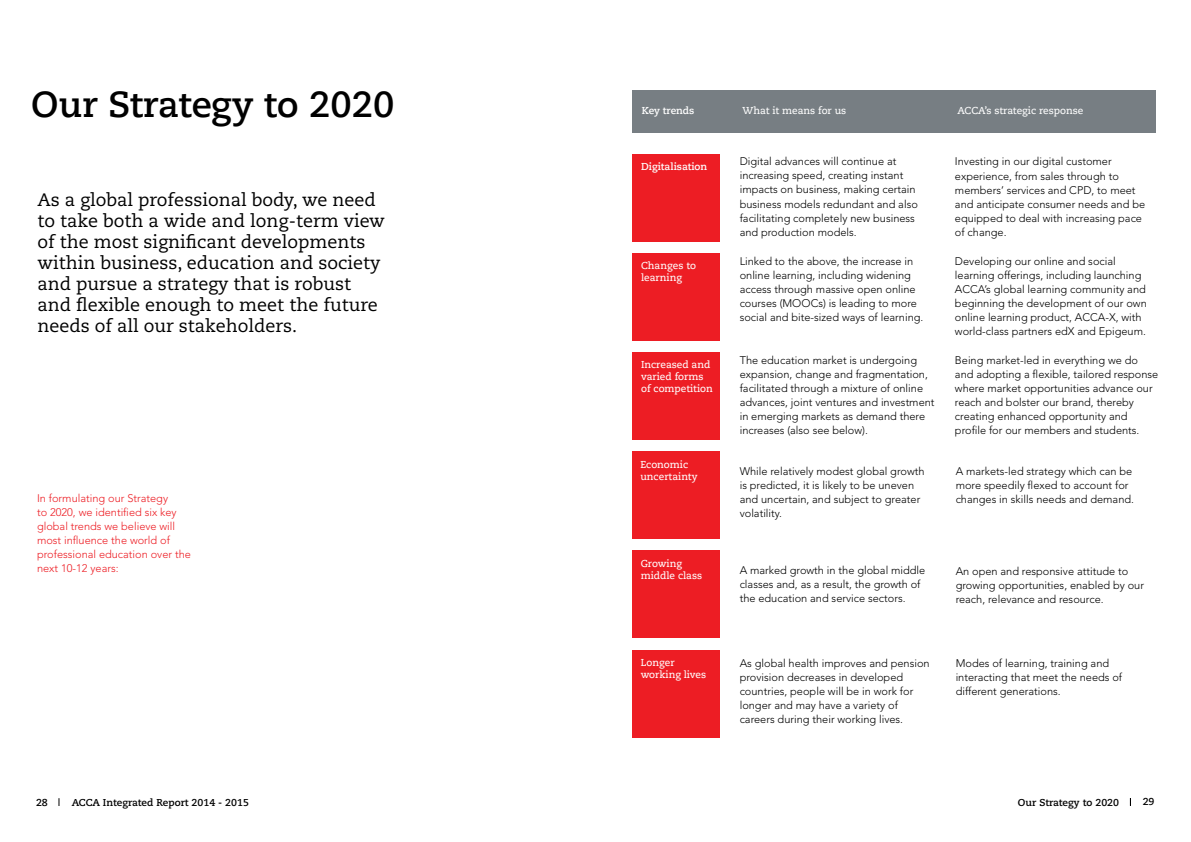
<style>
.page{position:relative;width:1191px;height:842px;background:#fff}
.page>*{position:absolute;margin:0;border:0;box-sizing:border-box;transform-origin:0 0}
.t1{font:700 36px "Caeciliae Text";color:#000}
.t2{font:18px/21px "Caecilia LT Std";color:#000}
.t3{font:300 11px/14px "Avenir LT Std";color:#000}
.t4{font:300 11px/14px "Avenir LT Std";color:#ed1d24}
.t5{font:10px/12px "Caeciliae Text";color:#fff}
.t6{font:700 10px "Caecilia LT Std";color:#000}
.t7{font:700 10px "Caeciliae Text";color:#fff}
.t8{font:700 10px "Caeciliae Text";color:#000}
</style>
<div class="page">
<div style="left:632px;top:154px;width:88px;height:87px;background:#ed1d24"></div>
<div style="left:632px;top:90px;width:523px;height:43px;background:#777e83"></div>
<div style="left:632px;top:253px;width:88px;height:88px;background:#ed1d24"></div>
<div style="left:632px;top:352px;width:88px;height:88px;background:#ed1d24"></div>
<div style="left:632px;top:451px;width:88px;height:88px;background:#ed1d24"></div>
<div style="left:632px;top:550px;width:88px;height:88px;background:#ed1d24"></div>
<div style="left:632px;top:650px;width:88px;height:88px;background:#ed1d24"></div>
<h1 class="t1" style="left:31px;top:79px;width:365px">Our Strategy to 2020</h1>
<p class="t2" style="left:37px;top:190px;width:349px">As a global professional body, we need to take both a wide and long-term view of the most significant developments within business, education and society and pursue a strategy that is robust and flexible enough to meet the future needs of all our stakeholders.</p>
<p class="t4" style="left:37px;top:491px;width:155px">In formulating our Strategy<br>to 2020, we identified six key global trends we believe will most influence the world of professional education over the next 10-12 years:</p>
<p class="t7" style="left:642px;top:103px;width:54px">Key trends</p>
<p class="t5" style="left:742px;top:104px;width:105px">What it means for us</p>
<p class="t5" style="left:957px;top:104px;width:127px">ACCA’s strategic response</p>
<p class="t7" style="left:641px;top:159px;width:68px">Digitalisation</p>
<p class="t3" style="left:739px;top:155px;width:180px">Digital advances will continue at increasing speed, creating instant impacts on business, making certain business models redundant and also facilitating completely new business and production models.</p>
<p class="t3" style="left:955px;top:155px;width:192px">Investing in our digital customer experience, from sales through to members’ services and CPD, to meet and anticipate consumer needs and be equipped to deal with increasing pace of change.</p>
<p class="t5" style="left:641px;top:259px;width:57px">Changes to learning</p>
<p class="t3" style="left:739px;top:254px;width:185px">Linked to the above, the increase in online learning, including widening access through massive open online courses (MOOCs) is leading to more social and bite-sized ways of learning.</p>
<p class="t3" style="left:955px;top:254px;width:193px">Developing our online and social learning offerings, including launching ACCA’s global learning community and beginning the development of our own online learning product, ACCA-X, with world-class partners edX and Epigeum.</p>
<p class="t5" style="left:641px;top:358px;width:73px">Increased and varied forms of competition</p>
<p class="t3" style="left:739px;top:353px;width:196px">The education market is undergoing expansion, change and fragmentation, facilitated through a mixture of online advances, joint ventures and investment in emerging markets as demand there increases (also see below).</p>
<p class="t3" style="left:955px;top:353px;width:205px">Being market-led in everything we do and adopting a flexible, tailored response where market opportunities advance our reach and bolster our brand, thereby creating enhanced opportunity and profile for our members and students.</p>
<p class="t5" style="left:640px;top:458px;width:59px">Economic uncertainty</p>
<p class="t3" style="left:739px;top:464px;width:186px">While relatively modest global growth is predicted, it is likely to be uneven and uncertain, and subject to greater volatility.</p>
<p class="t3" style="left:955px;top:465px;width:180px">A markets-led strategy which can be more speedily flexed to account for changes in skills needs and demand.</p>
<p class="t5" style="left:640px;top:557px;width:63px">Growing middle class</p>
<p class="t3" style="left:739px;top:564px;width:187px">A marked growth in the global middle classes and, as a result, the growth of the education and service sectors.</p>
<p class="t3" style="left:955px;top:564px;width:190px">An open and responsive attitude to growing opportunities, enabled by our reach, relevance and resource.</p>
<p class="t5" style="left:640px;top:656px;width:67px">Longer working lives</p>
<p class="t3" style="left:739px;top:656px;width:191px">As global health improves and pension provision decreases in developed countries, people will be in work for longer and may have a variety of careers during their working lives.</p>
<p class="t3" style="left:955px;top:656px;width:168px">Modes of learning, training and interacting that meet the needs of different generations.</p>
<p class="t8" style="left:36px;top:795px;width:13px">28</p>
<p class="t6" style="left:72px;top:796px;width:179px">ACCA Integrated Report 2014 - 2015</p>
<p class="t8" style="left:1142px;top:794px;width:13px">29</p>
<p class="t6" style="left:1018px;top:796px;width:103px">Our Strategy to 2020</p>
</div>
